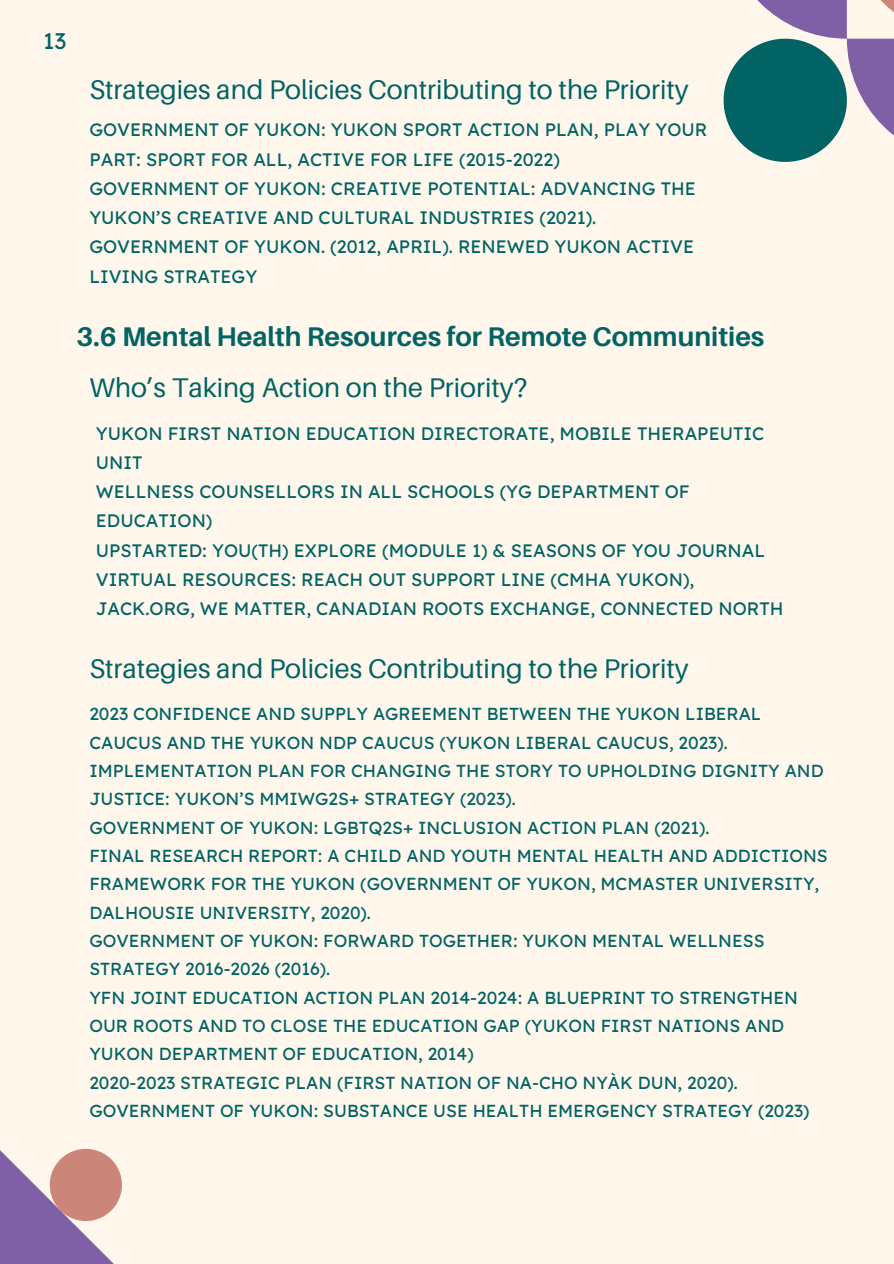
<style>
.page{position:relative;width:894px;height:1264px;background:#fff}
.page>*{position:absolute;margin:0;border:0;box-sizing:border-box;transform-origin:0 0}
.t1{font:27px "Aileron";color:#016364}
.t2{font:700 27px "Aileron";color:#016364}
.t3{font:22.5px "Lexend Deca";color:#016364}
.t4{font:18px/29.2px "Lexend Deca";color:#016364}
.t5{font:17.4px/28.3px "Lexend Deca";color:#016364}
</style>
<div class="page">
<div style="left:0;top:0;width:893px;height:1263px;background:#fff7ec"></div>
<svg style="left:723px;top:0;width:170px;height:162px"></svg>
<svg style="left:0;top:1148px;width:122px;height:115px"></svg>
<p class="t3" style="left:43px;top:27px;width:25px">13</p>
<p class="t1" style="left:89px;top:73px;width:600px">Strategies and Policies Contributing to the Priority</p>
<h2 class="t4" style="left:89px;top:115px;width:619px">GOVERNMENT OF YUKON: YUKON SPORT ACTION PLAN, PLAY YOUR<br>PART: SPORT FOR ALL, ACTIVE FOR LIFE (2015-2022)</h2>
<p class="t4" style="left:89px;top:173px;width:607px">GOVERNMENT OF YUKON: CREATIVE POTENTIAL: ADVANCING THE<br>YUKON’S CREATIVE AND CULTURAL INDUSTRIES (2021).</p>
<p class="t4" style="left:89px;top:232px;width:606px">GOVERNMENT OF YUKON. (2012, APRIL). RENEWED YUKON ACTIVE<br>LIVING STRATEGY</p>
<p class="t2" style="left:76px;top:319px;width:689px">3.6 Mental Health Resources for Remote Communities</p>
<p class="t1" style="left:89px;top:371px;width:439px">Who’s Taking Action on the Priority?</p>
<h1 class="t4" style="left:96px;top:418px;width:669px">YUKON FIRST NATION EDUCATION DIRECTORATE, MOBILE THERAPEUTIC<br>UNIT</h1>
<h2 class="t4" style="left:96px;top:477px;width:595px">WELLNESS COUNSELLORS IN ALL SCHOOLS (YG DEPARTMENT OF<br>EDUCATION)</h2>
<p class="t4" style="left:96px;top:535px;width:670px">UPSTARTED: YOU(TH) EXPLORE (MODULE 1) &amp; SEASONS OF YOU JOURNAL</p>
<p class="t4" style="left:96px;top:564px;width:689px">VIRTUAL RESOURCES: REACH OUT SUPPORT LINE (CMHA YUKON),<br>JACK.ORG, WE MATTER, CANADIAN ROOTS EXCHANGE, CONNECTED NORTH</p>
<p class="t1" style="left:89px;top:652px;width:600px">Strategies and Policies Contributing to the Priority</p>
<p class="t5" style="left:89px;top:699px;width:673px">2023 CONFIDENCE AND SUPPLY AGREEMENT BETWEEN THE YUKON LIBERAL<br>CAUCUS AND THE YUKON NDP CAUCUS (YUKON LIBERAL CAUCUS, 2023).</p>
<h2 class="t5" style="left:89px;top:756px;width:735px">IMPLEMENTATION PLAN FOR CHANGING THE STORY TO UPHOLDING DIGNITY AND<br>JUSTICE: YUKON’S MMIWG2S+ STRATEGY (2023).</h2>
<p class="t5" style="left:89px;top:813px;width:621px">GOVERNMENT OF YUKON: LGBTQ2S+ INCLUSION ACTION PLAN (2021).</p>
<p class="t5" style="left:89px;top:841px;width:739px">FINAL RESEARCH REPORT: A CHILD AND YOUTH MENTAL HEALTH AND ADDICTIONS<br>FRAMEWORK FOR THE YUKON (GOVERNMENT OF YUKON, MCMASTER UNIVERSITY,<br>DALHOUSIE UNIVERSITY, 2020).</p>
<p class="t5" style="left:89px;top:926px;width:676px">GOVERNMENT OF YUKON: FORWARD TOGETHER: YUKON MENTAL WELLNESS<br>STRATEGY 2016-2026 (2016).</p>
<p class="t5" style="left:89px;top:982px;width:709px">YFN JOINT EDUCATION ACTION PLAN 2014-2024: A BLUEPRINT TO STRENGTHEN<br>OUR ROOTS AND TO CLOSE THE EDUCATION GAP (YUKON FIRST NATIONS AND<br>YUKON DEPARTMENT OF EDUCATION, 2014)</p>
<p class="t5" style="left:89px;top:1067px;width:649px">2020-2023 STRATEGIC PLAN (FIRST NATION OF NA-CHO NYÀK DUN, 2020).</p>
<p class="t5" style="left:89px;top:1096px;width:721px">GOVERNMENT OF YUKON: SUBSTANCE USE HEALTH EMERGENCY STRATEGY (2023)</p>
</div>
